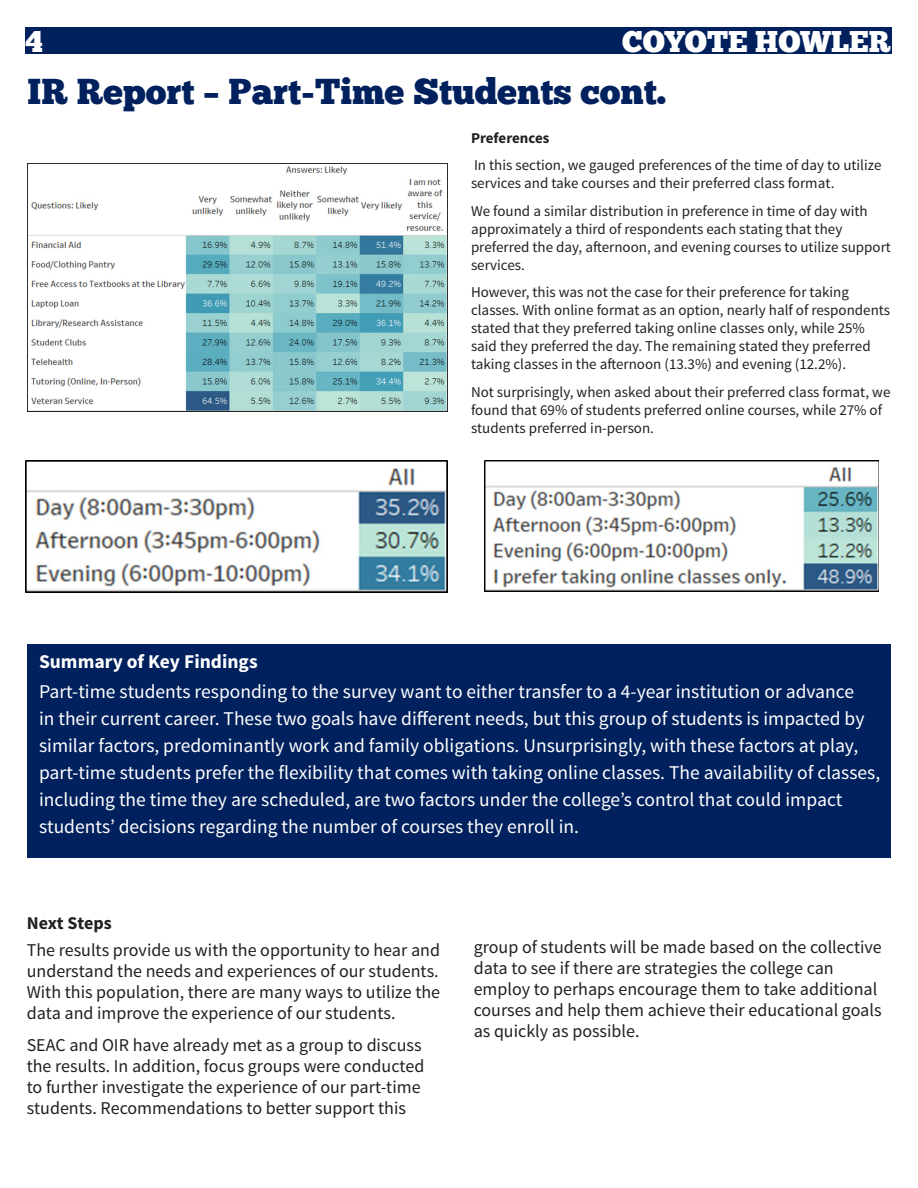
<style>
.page{position:relative;width:918px;height:1188px;background:#fff}
.page>*{position:absolute;margin:0;border:0;box-sizing:border-box;transform-origin:0 0}
.t1{font:36px "Chunk Five";color:#00215d}
.t2{font:30px "Chunk Five";color:#fff}
.t3{font:30px "Chunk Five";color:#fff}
.Paragraph_Style_2{font:19.5px/27px "Source Sans Pro";color:#fff}
.Paragraph_Style_2-2{font:700 19.5px "Source Sans Pro";color:#fff}
.Paragraph_Style_2-3{font:18px/21px "Source Sans Pro";color:#231f20}
.Paragraph_Style_2-4{font:700 18px "Source Sans Pro";color:#231f20}
.Paragraph_Style_2-5{font:15px/18px "Source Sans Pro";color:#231f20}
.Paragraph_Style_2-6{font:700 15px "Source Sans Pro";letter-spacing:-.005em;color:#231f20}
.s1{font-style:inherit}
</style>
<div class="page">
<div style="left:26px;top:27px;width:866px;height:27px;background:#00215d"></div>
<img style="left:28px;top:163px;width:419px;height:249px">
<img style="left:26px;top:460px;width:421px;height:132px">
<img style="left:485px;top:460px;width:394px;height:131px">
<div style="left:27px;top:644px;width:864px;height:214px;background:#00215d"></div>
<p class="t3" style="left:26px;top:24px;width:19px">4</p>
<p class="t2" style="left:622px;top:28px;width:270px">COYOTE <span class="s1">HOWLER</span></p>
<p class="t1" style="left:28px;top:70px;width:640px">IR Report – Part-Time Students cont.</p>
<p class="Paragraph_Style_2-6" style="left:471px;top:128px;width:80px">Preferences</p>
<p class="Paragraph_Style_2-5" style="left:471px;top:157px;width:412px">In this section, we gauged preferences of the time of day to utilize services and take courses and their preferred class format.</p>
<p class="Paragraph_Style_2-5" style="left:471px;top:202px;width:422px">We found a similar distribution in preference in time of day with approximately a third of respondents each stating that they preferred the day, afternoon, and evening courses to utilize support services.</p>
<p class="Paragraph_Style_2-5" style="left:471px;top:284px;width:421px">However, this was not the case for their preference for taking classes. With online format as an option, nearly half of respondents stated that they preferred taking online classes only, while 25% said they preferred the day. The remaining stated they preferred taking classes in the afternoon (13.3%) and evening (12.2%).</p>
<p class="Paragraph_Style_2-5" style="left:471px;top:383px;width:421px">Not surprisingly, when asked about their preferred class format, we found that 69% of students preferred online courses, while 27% of students preferred in-person.</p>
<p class="Paragraph_Style_2-2" style="left:39px;top:649px;width:220px">Summary of Key Findings</p>
<p class="Paragraph_Style_2" style="left:39px;top:679px;width:843px">Part-time students responding to the survey want to either transfer to a 4-year institution or advance<br>in their current career. These two goals have different needs, but this group of students is impacted by similar factors, predominantly work and family obligations. Unsurprisingly, with these factors at play, part-time students prefer the flexibility that comes with taking online classes. The availability of classes, including the time they are scheduled, are two factors under the college’s control that could impact students’ decisions regarding the number of courses they enroll in.</p>
<p class="Paragraph_Style_2-4" style="left:27px;top:911px;width:87px">Next Steps</p>
<p class="Paragraph_Style_2-3" style="left:27px;top:940px;width:415px;text-align:justify">The results provide us with the opportunity to hear and understand the needs and experiences of our students.<br>With this population, there are many ways to utilize the data and improve the experience of our students.</p>
<p class="Paragraph_Style_2-3" style="left:27px;top:1035px;width:399px">SEAC and OIR have already met as a group to discuss the results. In addition, focus groups were conducted to further investigate the experience of our part-time students. Recommendations to better support this</p>
<p class="Paragraph_Style_2-3" style="left:474px;top:937px;width:410px">group of students will be made based on the collective data to see if there are strategies the college can employ to perhaps encourage them to take additional courses and help them achieve their educational goals as quickly as possible.</p>
</div>
